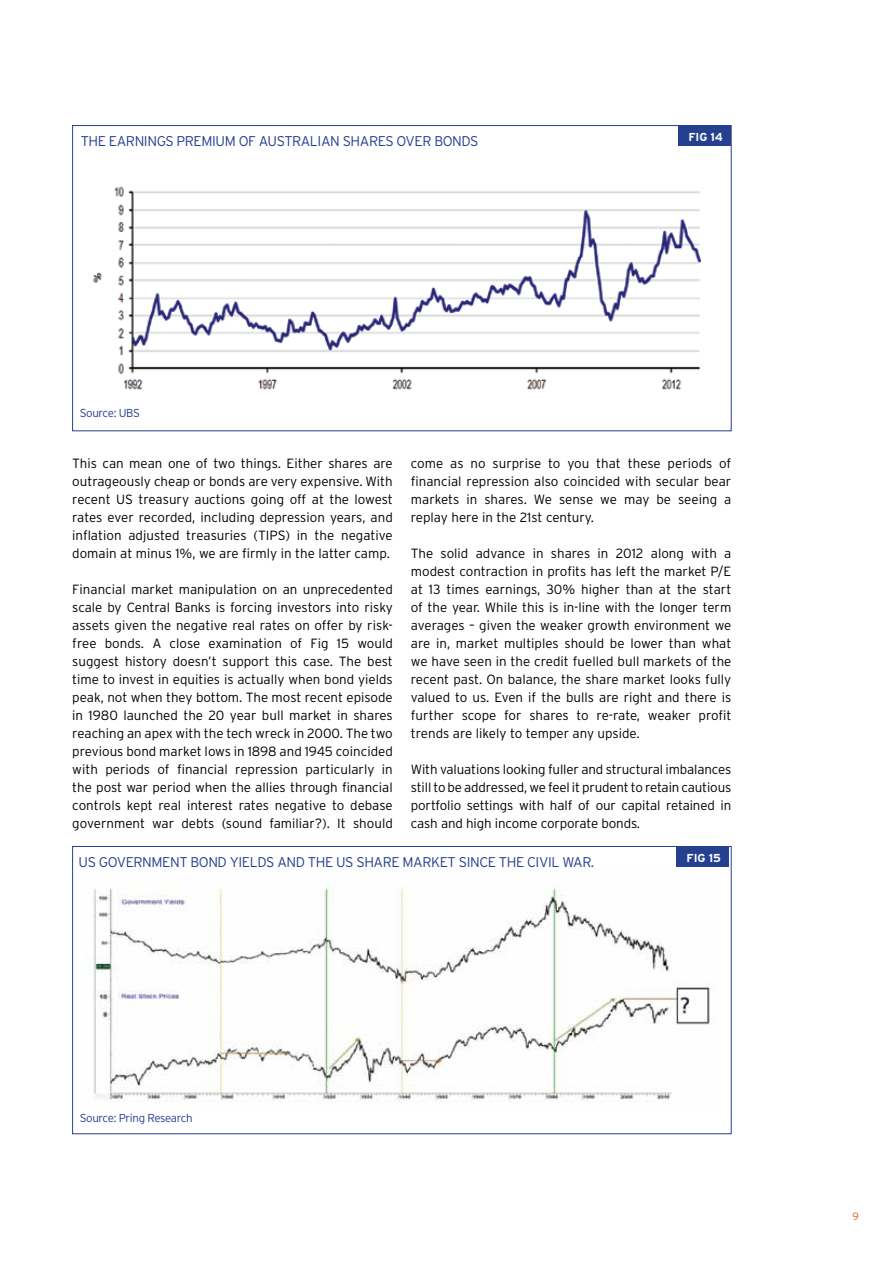
<style>
.page{position:relative;width:893px;height:1263px;background:#fff}
.page>*{position:absolute;margin:0;border:0;box-sizing:border-box;transform-origin:0 0}
.t1{font:300 14.1px "Interstate";letter-spacing:.11em;color:#25408f}
.t2{font:300 14.1px "Interstate";letter-spacing:-.03em;color:#25408f}
.t3{font:300 13.35px/18px "Interstate";color:#000;text-align:justify}
.t4{font:300 11.55px "Interstate";letter-spacing:-.035em;color:#25408f}
.t5{font:700 11.55px "Interstate";letter-spacing:-.01em;color:#fff}
.t6{font:300 10.5px "Interstate";color:#df5c1f}
</style>
<div class="page">
<img style="left:92px;top:186px;width:610px;height:204px">
<img style="left:93px;top:886px;width:621px;height:216px">
<div style="left:679px;top:126px;width:52px;height:20px;background:#25408f"></div>
<div style="left:677px;top:846px;width:52px;height:21px;background:#25408f"></div>
<p class="t2" style="left:81px;top:133px;width:229px">The earni ngs premium of Australia</p>
<p class="t1" style="left:330px;top:133px;width:150px">n shares over bonds</p>
<p class="t4" style="left:80px;top:406px;width:60px">Source: U BS</p>
<p class="t5" style="left:688px;top:130px;width:36px">fig 14</p>
<p class="t3" style="left:411px;top:454px;width:322px">come as no surprise to you that these periods of financial repression also coincided with secular bear markets in shares. We sense we may be seeing a replay here in the 21st century.</p>
<p class="t3" style="left:411px;top:544px;width:322px">The solid advance in shares in 2012 along with a modest contraction in profits has left the market P/E at 13 times earnings, 30% higher than at the start of the year. While this is in-line with the longer term averages – given the weaker growth environment we are in, market multiples should be lower than what we have seen in the credit fuelled bull markets of the recent past. On balance, the share market looks fully valued to us. Even if the bulls are right and there is further scope for shares to re-rate, weaker profit trends are likely to temper any upside.</p>
<p class="t3" style="left:411px;top:760px;width:322px">With valuations looking fuller and structural imbalances still to be addressed, we feel it prudent to retain cautious portfolio settings with half of our capital retained in cash and high income corporate bonds.</p>
<p class="t5" style="left:687px;top:851px;width:36px">fig 15</p>
<p class="t3" style="left:72px;top:454px;width:322px">This can mean one of two things. Either shares are outrageously cheap or bonds are very expensive. With recent US treasury auctions going off at the lowest rates ever recorded, including depression years, and inflation adjusted treasuries (TIPS) in the negative domain at minus 1%, we are firmly in the latter camp.</p>
<p class="t3" style="left:72px;top:580px;width:322px">Financial market manipulation on an unprecedented scale by Central Banks is forcing investors into risky assets given the negative real rates on offer by risk&shy;free bonds. A close examination of Fig 15 would suggest history doesn’t support this case. The best time to invest in equities is actually when bond yields peak, not when they bottom. The most recent episode in 1980 launched the 20 year bull market in shares reaching an apex with the tech wreck in 2000. The two previous bond market lows in 1898 and 1945 coincided with periods of financial repression particularly in the post war period when the allies through financial controls kept real interest rates negative to debase government war debts (sound familiar?). It should</p>
<p class="t1" style="left:79px;top:854px;width:517px">US Government bond yields and the US share market si nce the Civil War.</p>
<p class="t4" style="left:80px;top:1112px;width:114px">Source: Pring Research</p>
<p class="t6" style="left:852px;top:1211px;width:8px">9</p>
</div>
